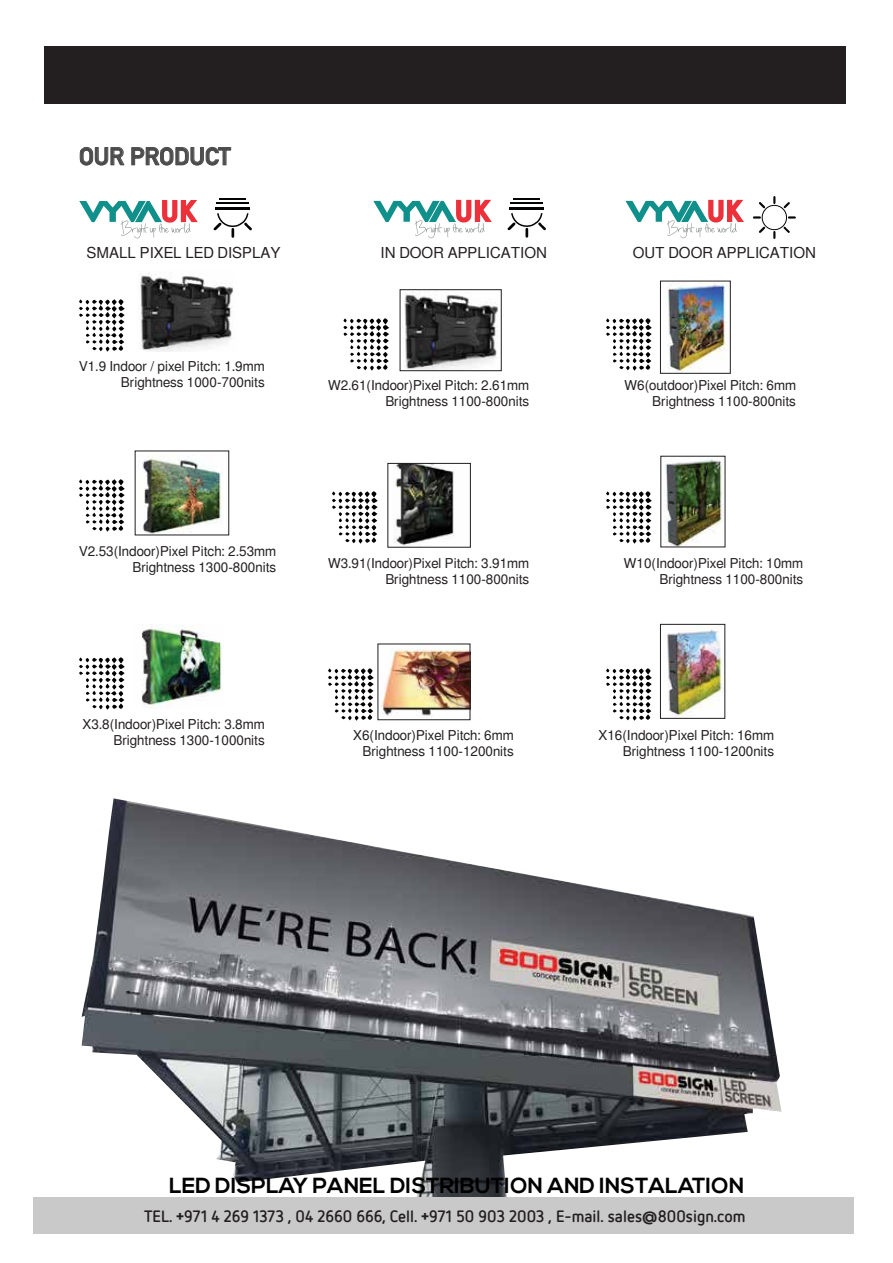
<style>
.page{position:relative;width:893px;height:1263px;background:#fff}
.page>*{position:absolute;margin:0;border:0;box-sizing:border-box;transform-origin:0 0}
.t1{font:24.3px "Alte DIN1451 Mittelschriftgepraegt";color:#4d4c4c}
.t2{font:700 21.75px "Nexa";color:#000}
.t3{font:700 16.5px "Netto OT";color:#231f20}
.t4{font:15px "Free Sans";color:#231f20}
.t5{font:13.5px/16.2px "Free Sans";color:#231f20;text-align:right}
.s1{font-family:"Nexa"}
</style>
<div class="page">
<svg style="left:79px;top:147px;width:46px;height:19px"></svg>
<svg style="left:131px;top:147px;width:100px;height:19px"></svg>
<svg style="left:79px;top:200px;width:119px;height:38px"></svg>
<hr style="left:215px;top:207px;width:35px;height:3px;background:#030406">
<hr style="left:217px;top:202px;width:32px;height:2px;background:#030406">
<svg style="left:220px;top:198px;width:26px;height:1px"></svg>
<svg style="left:213px;top:213px;width:39px;height:25px"></svg>
<svg style="left:373px;top:200px;width:119px;height:38px"></svg>
<hr style="left:509px;top:207px;width:35px;height:3px;background:#030406">
<hr style="left:511px;top:202px;width:32px;height:2px;background:#030406">
<svg style="left:514px;top:198px;width:26px;height:1px"></svg>
<svg style="left:507px;top:213px;width:39px;height:25px"></svg>
<svg style="left:79px;top:299px;width:46px;height:53px"></svg>
<img style="left:140px;top:273px;width:93px;height:79px">
<svg style="left:79px;top:479px;width:46px;height:53px"></svg>
<img style="left:142px;top:455px;width:80px;height:78px">
<svg style="left:79px;top:657px;width:46px;height:53px"></svg>
<img style="left:142px;top:625px;width:80px;height:83px">
<svg style="left:343px;top:318px;width:46px;height:53px"></svg>
<img style="left:404px;top:292px;width:94px;height:77px">
<div style="left:400px;top:289px;width:101px;height:82px;border:1px solid #231f20"></div>
<svg style="left:332px;top:491px;width:46px;height:53px"></svg>
<img style="left:394px;top:465px;width:60px;height:80px">
<div style="left:388px;top:463px;width:83px;height:84px;border:1px solid #231f20"></div>
<svg style="left:328px;top:668px;width:46px;height:53px"></svg>
<img style="left:381px;top:648px;width:87px;height:69px">
<div style="left:378px;top:644px;width:92px;height:76px;border:1px solid #231f20"></div>
<svg style="left:606px;top:318px;width:46px;height:53px"></svg>
<svg style="left:606px;top:491px;width:46px;height:53px"></svg>
<svg style="left:606px;top:668px;width:46px;height:53px"></svg>
<svg style="left:625px;top:200px;width:119px;height:38px"></svg>
<svg style="left:753px;top:196px;width:43px;height:43px"></svg>
<img style="left:667px;top:283px;width:61px;height:88px">
<img style="left:665px;top:459px;width:58px;height:86px">
<img style="left:667px;top:627px;width:56px;height:89px">
<div style="left:660px;top:624px;width:65px;height:94px;border:1px solid #231f20"></div>
<img style="left:82px;top:798px;width:700px;height:400px">
<div style="left:44px;top:47px;width:801px;height:57px;background:#231f20"></div>
<div style="left:33px;top:1198px;width:820px;height:36px;background:#c9c9c9"></div>
<h1 class="t1" style="left:79px;top:142px;width:153px">OUR PRODUCT</h1>
<p class="t4" style="left:87px;top:244px;width:196px">SMALL PIXEL LED DISPLAY</p>
<p class="t4" style="left:381px;top:244px;width:168px">IN DOOR APPLICATION</p>
<p class="t5" style="left:79px;top:358px;width:187px">V1.9 Indoor / pixel Pitch: 1.9mm<br>Brightness 1000-700nits</p>
<p class="t5" style="left:328px;top:377px;width:202px">W2.61(Indoor)Pixel Pitch: 2.61mm<br>Brightness 1100-800nits</p>
<p class="t4" style="left:633px;top:244px;width:185px">OUT DOOR APPLICATION</p>
<p class="t5" style="left:624px;top:377px;width:173px">W6(outdoor)Pixel Pitch: 6mm<br>Brightness 1100-800nits</p>
<p class="t5" style="left:79px;top:543px;width:199px">V2.53(Indoor)Pixel Pitch: 2.53mm<br>Brightness 1300-800nits</p>
<p class="t5" style="left:328px;top:555px;width:202px">W3.91(Indoor)Pixel Pitch: 3.91mm<br>Brightness 1100-800nits</p>
<p class="t5" style="left:82px;top:716px;width:184px">X3.8(Indoor)Pixel Pitch: 3.8mm<br>Brightness 1300-1000nits</p>
<p class="t5" style="left:353px;top:727px;width:162px">X6(Indoor)Pixel Pitch: 6mm<br>Brightness 1100-1200nits</p>
<p class="t5" style="left:624px;top:555px;width:181px">W10(Indoor)Pixel Pitch: 10mm<br>Brightness 1100-800nits</p>
<p class="t5" style="left:599px;top:727px;width:177px">X16(Indoor)Pixel Pitch: 16mm<br>Brightness 1100-1200nits</p>
<h2 class="t2" style="left:169px;top:1173px;width:577px">LED DISPLAY PANEL DISTRIBUTION AND INSTALATION</h2>
<p class="t3" style="left:144px;top:1210px;width:603px">TEL. <span class="s1">+</span>971 4 269 1373 , 04 2660 666, Cell. <span class="s1">+</span>971 50 903 2003 , E-mail. sales<span class="s1">@</span>800sign.com</p>
</div>
